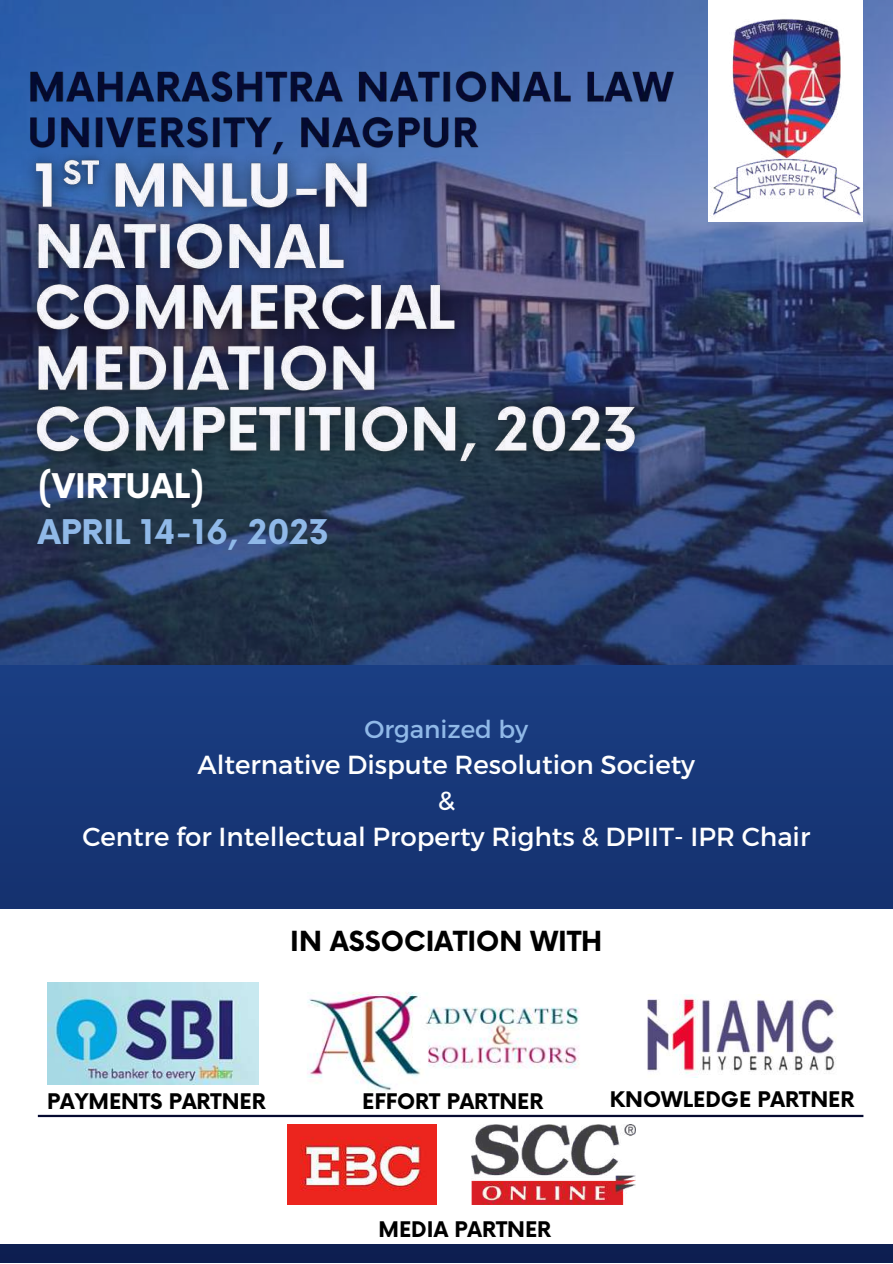
<style>
.page{position:relative;width:893px;height:1264px;background:#fff}
.page>*{position:absolute;margin:0;border:0;box-sizing:border-box;transform-origin:0 0}
.t1{font:700 33.15px "Now";color:#90b9e8}
.t2{font:700 33.15px "Now";color:#fff}
.t3{font:700 27px "Now";color:#000}
.t4{font:26.1px/36px "Montserrat";color:#fff;text-align:center}
.t5{font:24.6px "Montserrat";color:#90b9e8}
.t6{font:700 22.5px "Now";color:#000}
.t7{font:700 21px "Now";color:#000}
</style>
<div class="page">
<img style="left:0;top:0;width:892px;height:665px">
<img style="left:697px;top:0;width:166px;height:228px">
<svg style="left:0;top:665px;width:892px;height:597px;background:#173676"></svg>
<img style="left:25px;top:67px;width:651px;height:64px">
<img style="left:9px;top:131px;width:671px;height:364px">
<img style="left:50px;top:142px;width:62px;height:66px">
<div style="left:0;top:908px;width:892px;height:335px;background:#fff"></div>
<img style="left:471px;top:1124px;width:165px;height:80px">
<img style="left:288px;top:1124px;width:148px;height:80px">
<hr style="left:38px;top:1114px;width:825px;height:3px;background:#050a30">
<img style="left:647px;top:994px;width:190px;height:81px">
<img style="left:307px;top:992px;width:272px;height:99px">
<img style="left:47px;top:982px;width:211px;height:102px">
<p class="t2" style="left:38px;top:467px;width:168px">(VIRTUAL)</p>
<p class="t1" style="left:38px;top:514px;width:293px">APRIL 14-16, 2023</p>
<p class="t5" style="left:364px;top:713px;width:165px">Organized by</p>
<p class="t4" style="left:82px;top:745px;width:729px">Alternative Dispute Resolution Society<br>&amp;<br>Centre for Intellectual Property Rights &amp; DPIIT- IPR Chair</p>
<p class="t3" style="left:290px;top:926px;width:313px">IN ASSOCIATION WITH</p>
<p class="t7" style="left:557px;top:1073px;width:246px">KNOWLEDGE PARTNER</p>
<p class="t7" style="left:47px;top:1090px;width:220px">PAYMENTS PARTNER</p>
<p class="t7" style="left:362px;top:1090px;width:183px">EFFORT PARTNER</p>
<p class="t7" style="left:609px;top:1088px;width:246px">KNOWLEDGE PARTNER</p>
<p class="t6" style="left:347px;top:1213px;width:200px">MEDIA PARTNERS</p>
<p class="t7" style="left:378px;top:1217px;width:174px">MEDIA PARTNER</p>
</div>
